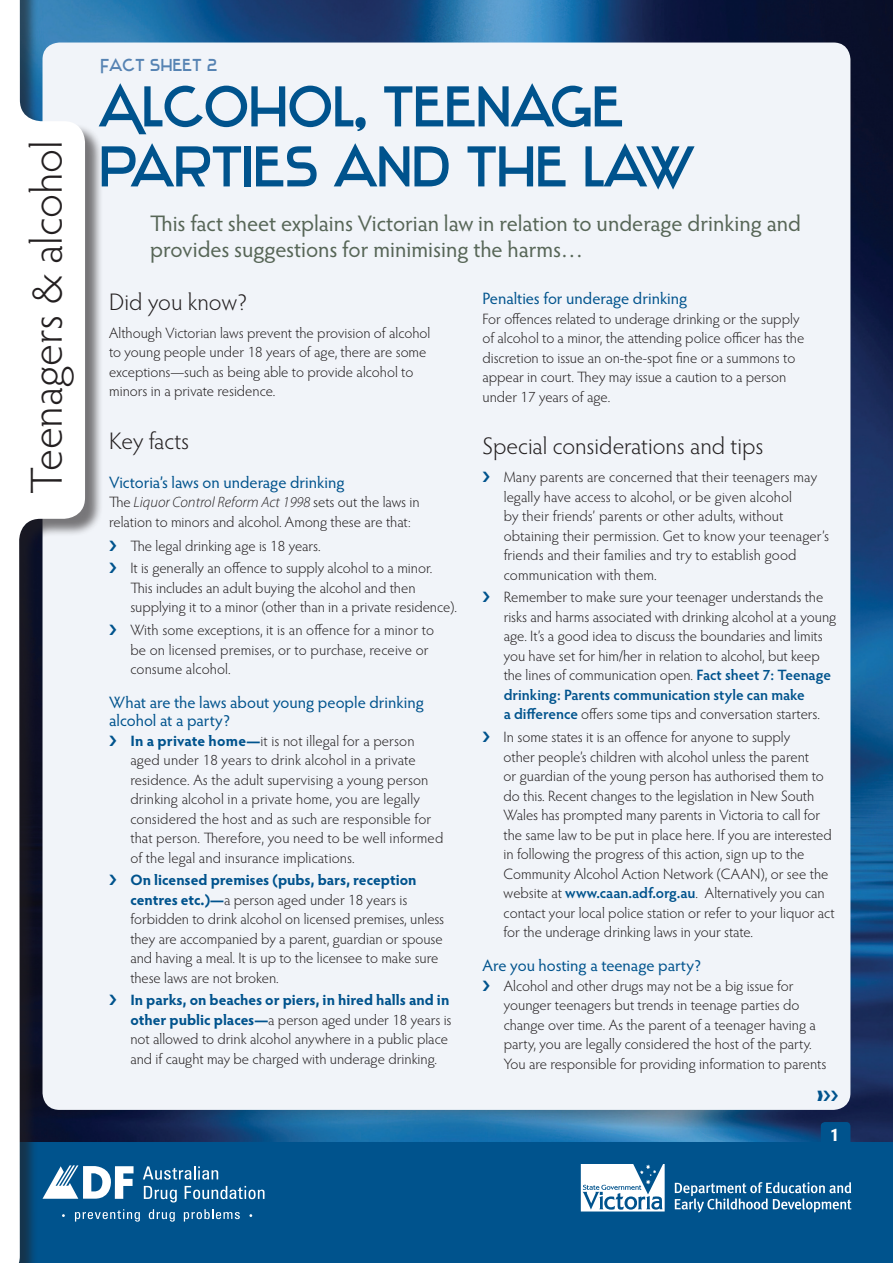
<style>
.page{position:relative;width:893px;height:1263px;background:#fff}
.page>*{position:absolute;margin:0;border:0;box-sizing:border-box;transform-origin:0 0}
.t1{font:60px/60px "Stentiga";color:#00538d}
.t2{font:300 45px "Hypatia Sans Pro";color:#231f20}
.t3{font:300 24px "Hypatia Sans Pro";color:#231f20}
.t4{font:22.5px/25.5px "Hypatia Sans Pro";color:#576657}
.t5{font:18px "Stentiga";letter-spacing:.025em;color:#5683b3}
.t6{font:700 18px "Hypatia Sans Pro";color:#fff}
.t7{font:16.5px/18px "Hypatia Sans Pro";color:#00538d}
.t8{font:300 15px/19.5px "Hypatia Sans Pro";color:#231f20}
.t9{font:italic 300 15px "Myriad Pro";color:#231f20}
.s1{font-family:"Hypatia Sans Pro";font-style:normal}
.s2{font-weight:700;color:#00538d}
.s3{font-weight:600;color:#00538d}
</style>
<div class="page">
<img style="left:104px;top:0;width:789px;height:1142px">
<div style="left:0;top:1142px;width:893px;height:121px;background:#00538d"></div>
<div style="left:43px;top:43px;width:807px;height:1067px;background:#f1f4f9;border-radius:17px"></div>
<div style="left:0;top:0;width:104px;height:1263px;background:#231f20;opacity:.59"></div>
<svg style="left:0;top:0;width:85px;height:1263px"></svg>
<svg style="left:143px;top:1166px;width:75px;height:14px"></svg>
<svg style="left:144px;top:1186px;width:33px;height:16px"></svg>
<svg style="left:185px;top:1186px;width:79px;height:13px"></svg>
<svg style="left:43px;top:1165px;width:91px;height:34px"></svg>
<svg style="left:75px;top:1209px;width:65px;height:12px"></svg>
<svg style="left:149px;top:1209px;width:26px;height:12px"></svg>
<svg style="left:184px;top:1209px;width:56px;height:12px"></svg>
<svg style="left:581px;top:1165px;width:84px;height:46px"></svg>
<svg style="left:675px;top:1182px;width:176px;height:30px"></svg>
<div style="left:821px;top:1122px;width:29px;height:30px;background:#00538d;border-radius:4px"></div>
<h2 class="t2" style="left:17px;top:494px;width:355px;rotate:-90deg">Teenagers &amp; alcohol</h2>
<p class="t5" style="left:101px;top:55px;width:118px">Fact sheet 2</p>
<h1 class="t1" style="left:99px;top:77px;width:596px">Alcohol, teenage parties and the law</h1>
<h3 class="t4" style="left:150px;top:210px;width:652px">This fact sheet explains Victorian law in relation to underage drinking and provides suggestions for minimising the harms…</h3>
<h3 class="t3" style="left:109px;top:286px;width:140px">Did you know?</h3>
<p class="t8" style="left:109px;top:322px;width:323px">Although Victorian laws prevent the provision of alcohol to young people under 18 years of age, there are some exceptions—such as being able to provide alcohol to minors in a private residence.</p>
<h3 class="t3" style="left:109px;top:425px;width:81px">Key facts</h3>
<p class="t7" style="left:109px;top:473px;width:237px">Victoria’s laws on underage drinking</p>
<p class="t9" style="left:109px;top:493px;width:312px"><span class="s1">The</span> Liquor Control Reform Act 1998 <span class="s1">sets out the laws in</span></p>
<p class="t8" style="left:130px;top:510px;width:304px;line-height:23.2px;text-indent:-21px">relation to minors and alcohol. Among these are that:<br>The legal drinking age is 18 years.<br>It is generally an offence to supply alcohol to a minor.</p>
<p class="t8" style="left:130px;top:578px;width:328px">This includes an adult buying the alcohol and then supplying it to a minor (other than in a private residence).</p>
<p class="t8" style="left:130px;top:620px;width:305px">With some exceptions, it is an offence for a minor to be on licensed premises, or to purchase, receive or consume alcohol.</p>
<p class="t7" style="left:109px;top:693px;width:316px">What are the laws about young people drinking alcohol at a party?</p>
<p class="t8" style="left:130px;top:730px;width:314px"><span class="s2">In a private home—</span>it is not illegal for a person aged under 18 years to drink alcohol in a private residence. As the adult supervising a young person drinking alcohol in a private home, you are legally considered the host and as such are responsible for that person. Therefore, you need to be well informed of the legal and insurance implications.</p>
<p class="t8" style="left:130px;top:870px;width:315px"><span class="s2">On licensed premises (pubs, bars, reception centres etc.)—</span>a person aged under 18 years is forbidden to drink alcohol on licensed premises, unless they are accompanied by a parent, guardian or spouse and having a meal. It is up to the licensee to make sure these laws are not broken.</p>
<p class="t8" style="left:130px;top:990px;width:323px"><span class="s2">In parks, on beaches or piers, in hired halls and in other public places—</span>a person aged under 18 years is not allowed to drink alcohol anywhere in a public place and if caught may be charged with underage drinking.</p>
<p class="t7" style="left:482px;top:289px;width:206px">Penalties for underage drinking</p>
<p class="t8" style="left:482px;top:308px;width:323px">For offences related to underage drinking or the supply of alcohol to a minor, the attending police officer has the discretion to issue an on-the-spot fine or a summons to appear in court. They may issue a caution to a person under 17 years of age.</p>
<h3 class="t3" style="left:482px;top:430px;width:282px">Special considerations and tips</h3>
<p class="t8" style="left:504px;top:467px;width:327px">Many parents are concerned that their teenagers may legally have access to alcohol, or be given alcohol<br>by their friends’ parents or other adults, without obtaining their permission. Get to know your teenager’s friends and their families and try to establish good communication with them.</p>
<p class="t8" style="left:504px;top:587px;width:334px">Remember to make sure your teenager understands the risks and harms associated with drinking alcohol at a young age. It’s a good idea to discuss the boundaries and limits you have set for him/her in relation to alcohol, but keep the lines of communication open. <span class="s3">Fact sheet 7: Teenage drinking: Parents communication style can make<br>a difference</span> offers some tips and conversation starters.</p>
<p class="t8" style="left:504px;top:727px;width:332px">In some states it is an offence for anyone to supply<br>other people’s children with alcohol unless the parent<br>or guardian of the young person has authorised them to do this. Recent changes to the legislation in New South Wales has prompted many parents in Victoria to call for the same law to be put in place here. If you are interested in following the progress of this action, sign up to the Community Alcohol Action Network (CAAN), or see the website at <span class="s3">www.caan.adf.org.au</span>. Alternatively you can contact your local police station or refer to your liquor act for the underage drinking laws in your state.</p>
<p class="t7" style="left:482px;top:956px;width:221px">Are you hosting a teenage party?</p>
<p class="t8" style="left:504px;top:975px;width:324px">Alcohol and other drugs may not be a big issue for younger teenagers but trends in teenage parties do change over time. As the parent of a teenager having a party, you are legally considered the host of the party.<br>You are responsible for providing information to parents</p>
<p class="t6" style="left:829px;top:1122px;width:11px">1</p>
</div>
